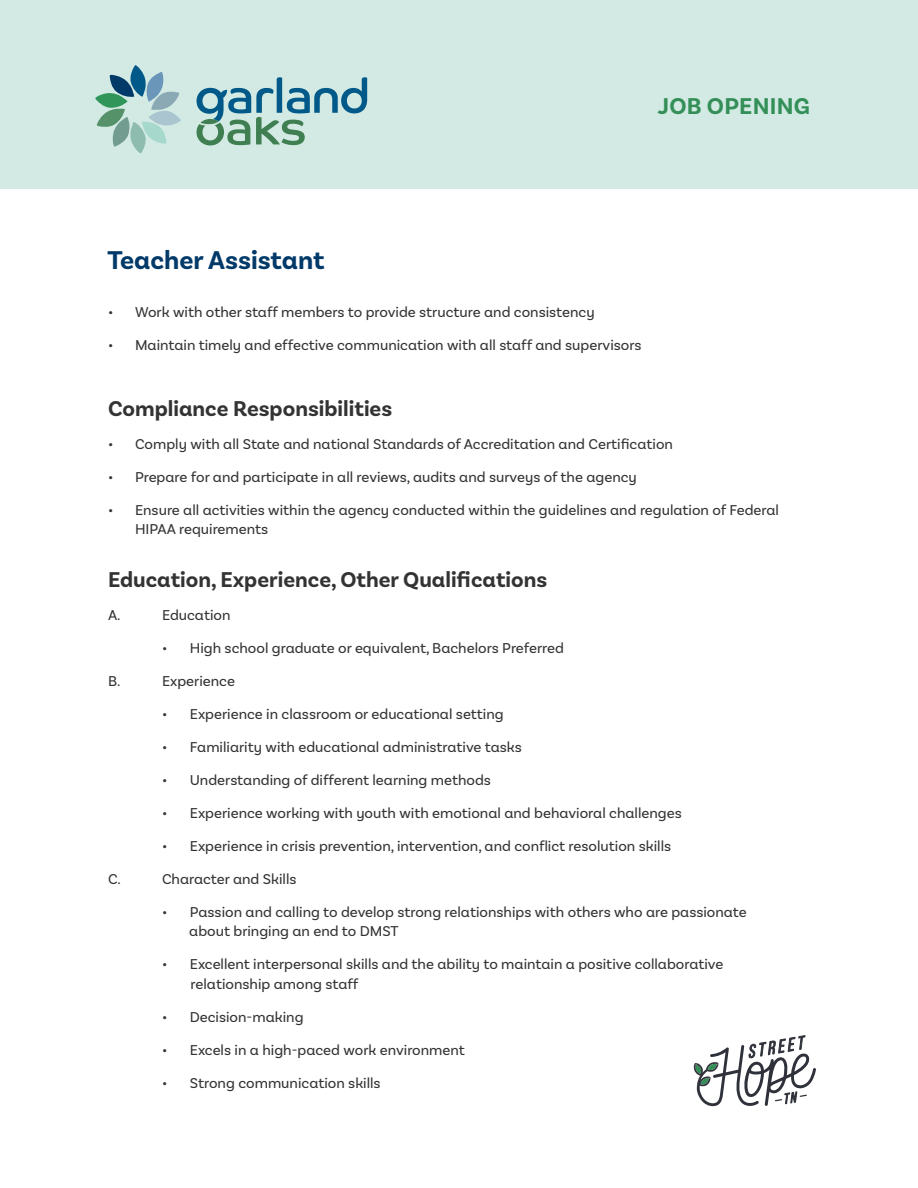
<style>
.page{position:relative;width:918px;height:1188px;background:#fff}
.page>*{position:absolute;margin:0;border:0;box-sizing:border-box;transform-origin:0 0}
.t1{font:700 27px "Basic Sans Alt";color:#013969}
.t2{font:700 24px "Basic Sans Alt";letter-spacing:.01em;color:#338f57}
.t3{font:700 22.5px "Basic Sans Alt";color:#323332}
.t4{font:15px/19.5px "Basic Sans Alt";color:#323332}
</style>
<div class="page">
<div style="left:0;top:0;width:918px;height:189px;background:#d2eae3"></div>
<svg style="left:95px;top:65px;width:86px;height:88px"></svg>
<svg style="left:197px;top:77px;width:170px;height:68px"></svg>
<svg style="left:694px;top:1035px;width:122px;height:72px"></svg>
<p class="t2" style="left:658px;top:92px;width:153px">JOB OPENING</p>
<p class="t1" style="left:107px;top:243px;width:219px">Teacher Assistant</p>
<p class="t4" style="left:108px;top:302px;width:488px">• Work with other staff members to provide structure and consistency</p>
<p class="t4" style="left:108px;top:335px;width:535px">• Maintain timely and effective communication with all staff and supervisors</p>
<p class="t3" style="left:108px;top:395px;width:286px">Compliance Responsibilities</p>
<p class="t4" style="left:108px;top:434px;width:566px">• Comply with all State and national Standards of Accreditation and Certification</p>
<p class="t4" style="left:108px;top:467px;width:530px">• Prepare for and participate in all reviews, audits and surveys of the agency</p>
<p class="t4" style="left:135px;top:500px;width:646px;text-indent:-27px">• Ensure all activities within the agency conducted within the guidelines and regulation of Federal<br>HIPAA requirements</p>
<p class="t3" style="left:108px;top:566px;width:441px">Education, Experience, Other Qualifications</p>
<p class="t4" style="left:108px;top:605px;width:14px">A.</p>
<p class="t4" style="left:162px;top:605px;width:70px">Education</p>
<p class="t4" style="left:162px;top:638px;width:403px">• High school graduate or equivalent, Bachelors Preferred</p>
<p class="t4" style="left:108px;top:671px;width:14px">B.</p>
<p class="t4" style="left:162px;top:671px;width:75px">Experience</p>
<p class="t4" style="left:162px;top:704px;width:343px">• Experience in classroom or educational setting</p>
<p class="t4" style="left:162px;top:737px;width:361px">• Familiarity with educational administrative tasks</p>
<p class="t4" style="left:162px;top:770px;width:331px">• Understanding of different learning methods</p>
<p class="t4" style="left:162px;top:803px;width:521px">• Experience working with youth with emotional and behavioral challenges</p>
<p class="t4" style="left:162px;top:836px;width:511px">• Experience in crisis prevention, intervention, and conflict resolution skills</p>
<p class="t4" style="left:108px;top:869px;width:14px">C.</p>
<p class="t4" style="left:162px;top:869px;width:136px">Character and Skills</p>
<p class="t4" style="left:189px;top:902px;width:559px;text-indent:-27px">• Passion and calling to develop strong relationships with others who are passionate about bringing an end to DMST</p>
<p class="t4" style="left:191px;top:955px;width:534px;text-indent:-29px">• Excellent interpersonal skills and the ability to maintain a positive collaborative relationship among staff</p>
<p class="t4" style="left:162px;top:1007px;width:143px">• Decision-making</p>
<p class="t4" style="left:162px;top:1040px;width:304px">• Excels in a high-paced work environment</p>
<p class="t4" style="left:162px;top:1073px;width:220px">• Strong communication skills</p>
</div>
